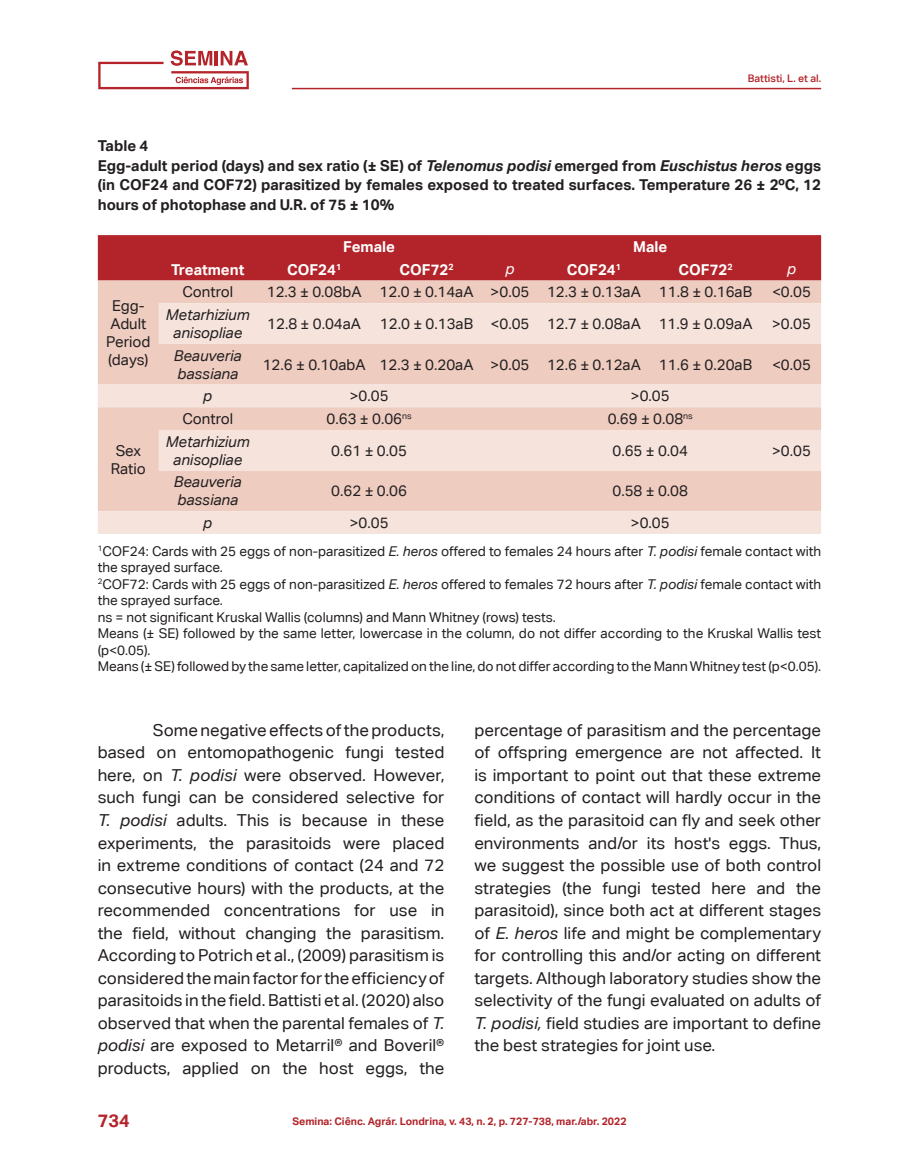
<style>
.page{position:relative;width:919px;height:1174px;background:#fff}
.page>*{position:absolute;margin:0;border:0;box-sizing:border-box;transform-origin:0 0}
.t1{font:700 18px "Aktiv Grotesk Corp";color:#b3242a}
.corpo_do_texto{font:16.5px/22.5px "Aktiv Grotesk Corp";color:#231f20;text-align:justify}
.texto_tabela{font:15px/18px "Aktiv Grotesk Corp";color:#231f20;text-align:center}
.título_Tabela{font:700 15px/19.5px "Aktiv Grotesk Corp";color:#231f20;text-align:justify}
.texto_tabela-2{font:italic 15px/18px "Aktiv Grotesk Corp";color:#231f20;text-align:center}
.texto_tabela-3{font:700 15px "Aktiv Grotesk Corp";color:#fff}
.texto_tabela-4{font:italic 15px "Aktiv Grotesk Corp";color:#fff}
.legenda_de_tabela{font:13.5px/16.5px "Aktiv Grotesk Corp";color:#231f20}
.t2{font:700 10.5px "Aktiv Grotesk Corp";color:#b3242a}
.t3{font:500 10.5px "Aktiv Grotesk Corp";color:#b3242a}
.s1{font-style:italic}
</style>
<div class="page">
<hr style="left:292px;top:88px;width:529px;height:1px;background:#b3252a">
<svg style="left:98px;top:50px;width:151px;height:39px"></svg>
<div style="left:102px;top:66px;width:66px;height:19px;background:#fff"></div>
<div style="left:98px;top:235px;width:723px;height:45px;background:#b3242a"></div>
<div style="left:98px;top:280px;width:723px;height:23px;background:#eeccc0"></div>
<svg style="left:98px;top:303px;width:723px;height:231px;fill:#f5e3dc"></svg>
<p class="t3" style="left:747px;top:72px;width:75px">Battisti, L. et al.</p>
<p class="título_Tabela" style="left:98px;top:136px;width:52px">Table 4</p>
<p class="título_Tabela" style="left:98px;top:155px;width:724px">Egg-adult period (days) and sex ratio (± SE) of <span class="s1">Telenomus podisi</span> emerged from <span class="s1">Euschistus heros</span> eggs (in COF24 and COF72) parasitized by females exposed to treated surfaces. Temperature 26 ± 2ºC, 12 hours of photophase and U.R. of 75 ± 10%</p>
<p class="texto_tabela-3" style="left:343px;top:237px;width:53px">Female</p>
<p class="texto_tabela-3" style="left:633px;top:237px;width:36px">Male</p>
<p class="texto_tabela-3" style="left:171px;top:260px;width:75px">Treatment</p>
<p class="texto_tabela-3" style="left:287px;top:260px;width:56px">COF24<sup>1</sup></p>
<p class="texto_tabela-3" style="left:399px;top:260px;width:56px">COF72<sup>2</sup></p>
<p class="texto_tabela-4" style="left:505px;top:260px;width:10px">p</p>
<p class="texto_tabela-3" style="left:566px;top:260px;width:56px">COF24<sup>1</sup></p>
<p class="texto_tabela-3" style="left:678px;top:260px;width:56px">COF72<sup>2</sup></p>
<p class="texto_tabela-4" style="left:787px;top:260px;width:10px">p</p>
<p class="texto_tabela" style="left:106px;top:296px;width:46px">Egg-<br>Adult<br>Period (days)</p>
<p class="texto_tabela" style="left:182px;top:283px;width:52px">Control</p>
<p class="texto_tabela" style="left:267px;top:283px;width:96px">12.3 ± 0.08bA</p>
<p class="texto_tabela" style="left:379px;top:283px;width:95px">12.0 ± 0.14aA</p>
<p class="texto_tabela" style="left:490px;top:283px;width:40px">&gt;0.05</p>
<p class="texto_tabela" style="left:547px;top:283px;width:95px">12.3 ± 0.13aA</p>
<p class="texto_tabela" style="left:659px;top:283px;width:95px">11.8 ± 0.16aB</p>
<p class="texto_tabela" style="left:772px;top:283px;width:40px">&lt;0.05</p>
<p class="texto_tabela-2" style="left:166px;top:305px;width:85px">Metarhizium anisopliae</p>
<p class="texto_tabela" style="left:267px;top:314px;width:95px">12.8 ± 0.04aA</p>
<p class="texto_tabela" style="left:380px;top:314px;width:95px">12.0 ± 0.13aB</p>
<p class="texto_tabela" style="left:490px;top:314px;width:40px">&lt;0.05</p>
<p class="texto_tabela" style="left:547px;top:314px;width:95px">12.7 ± 0.08aA</p>
<p class="texto_tabela" style="left:658px;top:314px;width:95px">11.9 ± 0.09aA</p>
<p class="texto_tabela" style="left:772px;top:314px;width:40px">&gt;0.05</p>
<p class="texto_tabela-2" style="left:174px;top:346px;width:69px;text-align:left">Beauveria bassiana</p>
<p class="texto_tabela" style="left:263px;top:355px;width:104px">12.6 ± 0.10abA</p>
<p class="texto_tabela" style="left:379px;top:355px;width:95px">12.3 ± 0.20aA</p>
<p class="texto_tabela" style="left:490px;top:355px;width:40px">&gt;0.05</p>
<p class="texto_tabela" style="left:547px;top:355px;width:95px">12.6 ± 0.12aA</p>
<p class="texto_tabela" style="left:659px;top:355px;width:95px">11.6 ± 0.20aB</p>
<p class="texto_tabela" style="left:772px;top:355px;width:40px">&lt;0.05</p>
<p class="texto_tabela-2" style="left:203px;top:387px;width:10px">p</p>
<p class="texto_tabela" style="left:349px;top:387px;width:40px">&gt;0.05</p>
<p class="texto_tabela" style="left:630px;top:387px;width:40px">&gt;0.05</p>
<p class="texto_tabela" style="left:182px;top:409px;width:52px">Control</p>
<p class="texto_tabela" style="left:326px;top:409px;width:87px">0.63 ± 0.06<sup>ns</sup></p>
<p class="texto_tabela" style="left:607px;top:409px;width:87px">0.69 ± 0.08<sup>ns</sup></p>
<p class="texto_tabela-2" style="left:166px;top:432px;width:85px">Metarhizium anisopliae</p>
<p class="texto_tabela" style="left:331px;top:441px;width:77px">0.61 ± 0.05</p>
<p class="texto_tabela" style="left:612px;top:441px;width:77px">0.65 ± 0.04</p>
<p class="texto_tabela" style="left:772px;top:441px;width:40px">&gt;0.05</p>
<p class="texto_tabela-2" style="left:174px;top:473px;width:69px;text-align:left">Beauveria bassiana</p>
<p class="texto_tabela" style="left:331px;top:482px;width:77px">0.62 ± 0.06</p>
<p class="texto_tabela" style="left:612px;top:482px;width:77px">0.58 ± 0.08</p>
<p class="texto_tabela-2" style="left:203px;top:513px;width:10px">p</p>
<p class="texto_tabela" style="left:349px;top:513px;width:40px">&gt;0.05</p>
<p class="texto_tabela" style="left:630px;top:513px;width:40px">&gt;0.05</p>
<p class="legenda_de_tabela" style="left:98px;top:542px;width:725px"><sup>1</sup>COF24: Cards with 25 eggs of non-parasitized <span class="s1">E. heros</span> offered to females 24 hours after <span class="s1">T. podisi</span> female contact with the sprayed surface.</p>
<p class="legenda_de_tabela" style="left:98px;top:575px;width:725px"><sup>2</sup>COF72: Cards with 25 eggs of non-parasitized <span class="s1">E. heros</span> offered to females 72 hours after <span class="s1">T. podisi</span> female contact with the sprayed surface.</p>
<p class="legenda_de_tabela" style="left:98px;top:608px;width:459px">ns = not significant Kruskal Wallis (columns) and Mann Whitney (rows) tests.</p>
<p class="legenda_de_tabela" style="left:98px;top:625px;width:725px">Means (± SE) followed by the same letter, lowercase in the column, do not differ according to the Kruskal Wallis test (p&lt;0.05).</p>
<p class="legenda_de_tabela" style="left:98px;top:658px;width:725px">Means (± SE) followed by the same letter, capitalized on the line, do not differ according to the Mann Whitney test (p&lt;0.05).</p>
<p class="texto_tabela" style="left:111px;top:441px;width:37px">Sex<br>Ratio</p>
<p class="corpo_do_texto" style="left:98px;top:718px;width:348px;text-indent:55px">Some negative effects of the products, based on entomopathogenic fungi tested here, on <span class="s1">T. podisi</span> were observed. However, such fungi can be considered selective for <span class="s1">T. podisi</span> adults. This is because in these experiments, the parasitoids were placed in extreme conditions of contact (24 and 72 consecutive hours) with the products, at the recommended concentrations for use in the field, without changing the parasitism.<br>According to Potrich et al., (2009) parasitism is considered the main factor for the efficiency of parasitoids in the field. Battisti et al. (2020) also observed that when the parental females of <span class="s1">T. podisi</span> are exposed to Metarril® and Boveril® products, applied on the host eggs, the</p>
<p class="corpo_do_texto" style="left:474px;top:718px;width:348px">percentage of parasitism and the percentage of offspring emergence are not affected. It is important to point out that these extreme conditions of contact will hardly occur in the field, as the parasitoid can fly and seek other environments and/or its host's eggs. Thus, we suggest the possible use of both control strategies (the fungi tested here and the parasitoid), since both act at different stages of <span class="s1">E. heros</span> life and might be complementary for controlling this and/or acting on different targets. Although laboratory studies show the selectivity of the fungi evaluated on adults of <span class="s1">T. podisi,</span> field studies are important to define the best strategies for joint use.</p>
<p class="t1" style="left:98px;top:1109px;width:33px">734</p>
<p class="t2" style="left:292px;top:1114px;width:335px">Semina: Ciênc. Agrár. Londrina, v. 43, n. 2, p. 727-738, mar./abr. 2022</p>
</div>
